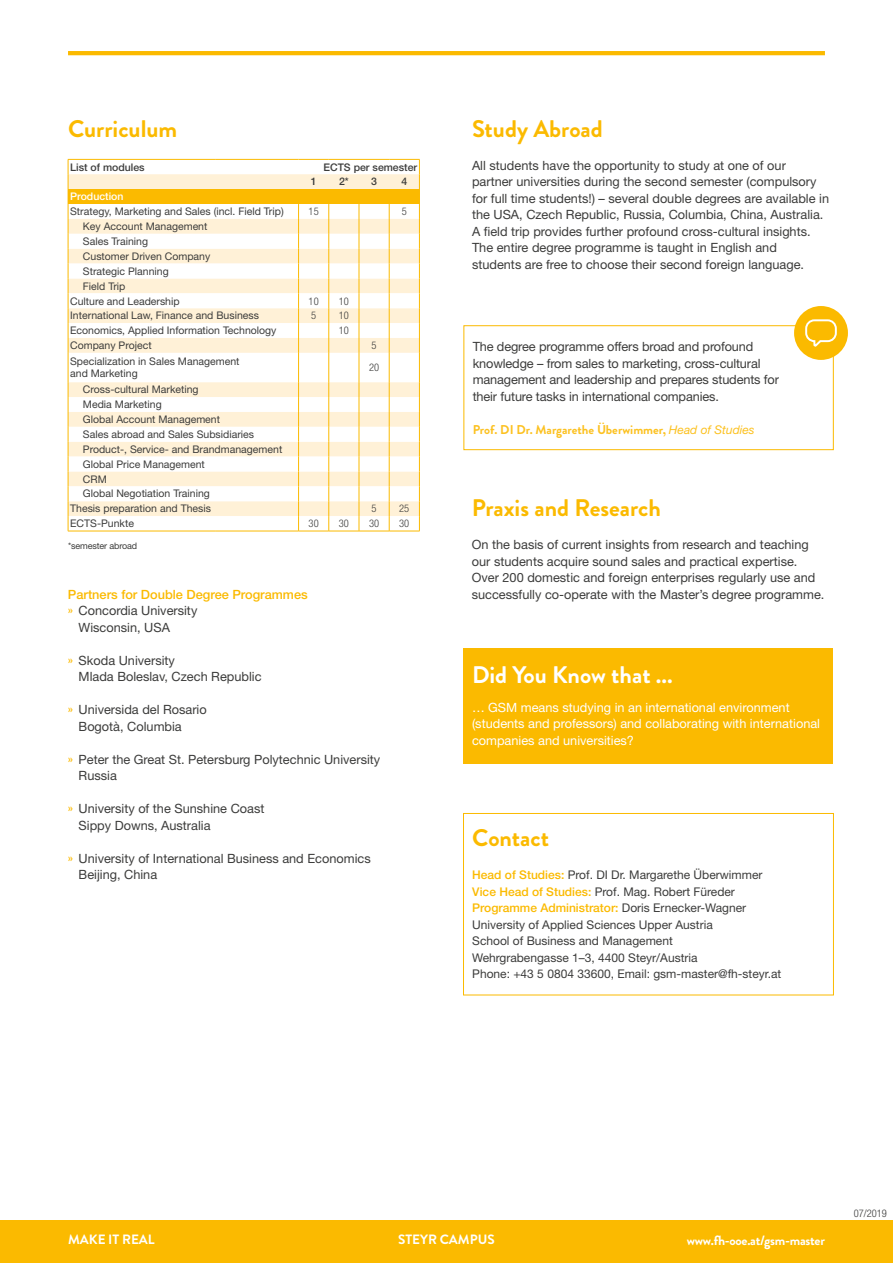
<style>
.page{position:relative;width:893px;height:1263px;background:#fff}
.page>*{position:absolute;margin:0;border:0;box-sizing:border-box;transform-origin:0 0}
.t1{font:700 24px "Brandon Grotesque";color:#fbba00}
.t2{font:700 24px "Brandon Grotesque";color:#fff}
.t3{font:700 13.5px "Brandon Grotesque";letter-spacing:-.02em;color:#fff}
.t4{font:700 13.5px "Brandon Grotesque";color:#fff}
.t5{font:12.75px/16.5px "Helvetica Neue LT Std";color:#3c3c3b}
.t6{font:12.75px/16.5px "Helvetica Neue LT Std";color:#fff}
.t7{font:700 12.75px "Brandon Grotesque";color:#fcc120}
.t8{font:500 12.75px "Helvetica Neue LT Std";color:#fbba00}
.t9{font:12px/16.5px "Helvetica Neue LT Std";color:#3c3c3b}
.t10{font:10.5px/12px "Helvetica Neue LT Std";color:#3c3c3b}
.t11{font:500 10.5px "Helvetica Neue LT Std";color:#3c3c3b}
.t12{font:300 condensed 10.5px "Helvetica Neue LT Std";color:#3c3c3b}
.t13{font:500 10.5px "Helvetica Neue LT Std";color:#fff}
.t14{font:9px "Helvetica Neue LT Std";letter-spacing:-.015em;color:#3c3c3b}
.s1{font-family:"Brandon Grotesque";color:#fbba00}
.s2{font-family:"Helvetica Neue";font-weight:400;font-style:italic;font-size:12px}
.s3{font-weight:500;color:#fbba00}
</style>
<div class="page">
<div style="left:463px;top:813px;width:371px;height:182px;border:1px solid #fbba00"></div>
<div style="left:463px;top:648px;width:370px;height:116px;background:#fbba00"></div>
<hr style="left:68px;top:159px;width:147px;height:1px;background:#fbba00">
<hr style="left:215px;top:159px;width:84px;height:1px;background:#fbba00">
<hr style="left:299px;top:159px;width:30px;height:1px;background:#fbba00">
<hr style="left:329px;top:159px;width:30px;height:1px;background:#fbba00">
<hr style="left:359px;top:159px;width:30px;height:1px;background:#fbba00">
<hr style="left:389px;top:159px;width:31px;height:1px;background:#fbba00">
<hr style="left:68px;top:531px;width:147px;height:1px;background:#fbba00">
<hr style="left:215px;top:531px;width:84px;height:1px;background:#fbba00">
<svg style="left:68px;top:160px;width:352px;height:371px"></svg>
<hr style="left:299px;top:531px;width:30px;height:1px;background:#fbba00">
<hr style="left:329px;top:531px;width:30px;height:1px;background:#fbba00">
<hr style="left:359px;top:531px;width:30px;height:1px;background:#fbba00">
<hr style="left:389px;top:531px;width:31px;height:1px;background:#fbba00">
<div style="left:463px;top:325px;width:371px;height:125px;border:1px solid #fbba00"></div>
<div style="left:795px;top:307px;width:51px;height:51px;background:#fbba00;border-radius:50%"></div>
<div style="left:794px;top:306px;width:54px;height:54px;border:3px solid #fbba00;border-radius:50%"></div>
<svg style="left:805px;top:319px;width:32px;height:28px"></svg>
<div style="left:0;top:1220px;width:893px;height:43px;background:#fbba00"></div>
<hr style="left:68px;top:51px;width:757px;height:4px;background:#fbba00">
<h1 class="t1" style="left:68px;top:111px;width:111px">Curriculum</h1>
<p class="t11" style="left:70px;top:161px;width:76px">List of modules</p>
<p class="t11" style="left:324px;top:161px;width:95px">ECTS per semester</p>
<p class="t11" style="left:311px;top:175px;width:7px">1</p>
<p class="t11" style="left:339px;top:175px;width:11px">2*</p>
<p class="t11" style="left:371px;top:175px;width:7px">3</p>
<p class="t11" style="left:401px;top:175px;width:7px">4</p>
<p class="t13" style="left:70px;top:190px;width:55px">Production</p>
<p class="t10" style="left:70px;top:205px;width:215px">Strategy, Marketing and Sales (incl. Field Trip)</p>
<p class="t12" style="left:309px;top:205px;width:12px">15</p>
<p class="t12" style="left:402px;top:205px;width:7px">5</p>
<p class="t10" style="left:83px;top:220px;width:126px">Key Account Management</p>
<p class="t10" style="left:83px;top:235px;width:67px">Sales Training</p>
<p class="t10" style="left:83px;top:250px;width:129px">Customer Driven Company</p>
<p class="t10" style="left:83px;top:265px;width:87px">Strategic Planning</p>
<p class="t10" style="left:83px;top:280px;width:44px">Field Trip</p>
<p class="t10" style="left:70px;top:295px;width:111px">Culture and Leadership</p>
<p class="t12" style="left:309px;top:295px;width:12px">10</p>
<p class="t12" style="left:339px;top:295px;width:12px">10</p>
<p class="t10" style="left:70px;top:309px;width:190px">International Law, Finance and Business</p>
<p class="t12" style="left:311px;top:310px;width:7px">5</p>
<p class="t12" style="left:339px;top:310px;width:12px">10</p>
<p class="t10" style="left:70px;top:324px;width:208px">Economics, Applied Information Technology</p>
<p class="t12" style="left:339px;top:324px;width:12px">10</p>
<p class="t10" style="left:70px;top:339px;width:83px">Company Project</p>
<p class="t12" style="left:372px;top:339px;width:7px">5</p>
<p class="t10" style="left:70px;top:355px;width:171px">Specialization in Sales Management and Marketing</p>
<p class="t12" style="left:369px;top:361px;width:12px">20</p>
<p class="t10" style="left:83px;top:383px;width:117px">Cross-cultural Marketing</p>
<p class="t10" style="left:83px;top:398px;width:80px">Media Marketing</p>
<p class="t10" style="left:83px;top:413px;width:139px">Global Account Management</p>
<p class="t10" style="left:83px;top:428px;width:173px">Sales abroad and Sales Subsidiaries</p>
<p class="t10" style="left:83px;top:443px;width:201px">Product-, Service- and Brandmanagement</p>
<p class="t10" style="left:83px;top:458px;width:123px">Global Price Management</p>
<p class="t10" style="left:83px;top:473px;width:25px">CRM</p>
<p class="t10" style="left:83px;top:488px;width:128px">Global Negotiation Training</p>
<p class="t10" style="left:70px;top:502px;width:142px">Thesis preparation and Thesis</p>
<p class="t12" style="left:372px;top:503px;width:7px">5</p>
<p class="t12" style="left:399px;top:503px;width:12px">25</p>
<p class="t10" style="left:70px;top:517px;width:65px">ECTS-Punkte</p>
<p class="t12" style="left:309px;top:517px;width:12px">30</p>
<p class="t12" style="left:339px;top:517px;width:12px">30</p>
<p class="t12" style="left:369px;top:517px;width:12px">30</p>
<p class="t12" style="left:399px;top:517px;width:12px">30</p>
<p class="t14" style="left:68px;top:540px;width:70px">*semester abroad</p>
<p class="t8" style="left:68px;top:586px;width:241px">Partners for Double Degree Programmes</p>
<p class="t5" style="left:68px;top:602px;width:131px"><span class="s1">»</span> Concordia University</p>
<p class="t5" style="left:79px;top:619px;width:93px">Wisconsin, USA</p>
<p class="t5" style="left:79px;top:652px;width:184px;text-indent:-11px"><span class="s1">»</span> Skoda University<br>Mlada Boleslav, Czech Republic</p>
<p class="t5" style="left:79px;top:701px;width:130px;text-indent:-11px"><span class="s1">»</span> Universida del Rosario<br>Bogotà, Columbia</p>
<p class="t5" style="left:79px;top:751px;width:303px;text-indent:-11px"><span class="s1">»</span> Peter the Great St. Petersburg Polytechnic University<br>Russia</p>
<p class="t5" style="left:79px;top:800px;width:187px;text-indent:-11px"><span class="s1">»</span> University of the Sunshine Coast<br>Sippy Downs, Australia</p>
<p class="t5" style="left:79px;top:850px;width:294px;text-indent:-11px"><span class="s1">»</span> University of International Business and Economics<br>Beijing, China</p>
<h1 class="t1" style="left:472px;top:111px;width:132px">Study Abroad</h1>
<p class="t5" style="left:472px;top:157px;width:359px">All students have the opportunity to study at one of our partner universities during the second semester (compulsory for full time students!) – several double degrees are available in the USA, Czech Republic, Russia, Columbia, China, Australia.<br>A field trip provides further profound cross-cultural insights.<br>The entire degree programme is taught in English and students are free to choose their second foreign language.</p>
<p class="t5" style="left:473px;top:338px;width:308px">The degree programme offers broad and profound knowledge – from sales to marketing, cross-cultural management and leadership and prepares students for their future tasks in international companies.</p>
<p class="t7" style="left:473px;top:420px;width:283px">Prof. DI Dr. Margarethe Überwimmer, <span class="s2">Head of Studies</span></p>
<h1 class="t1" style="left:472px;top:491px;width:191px">Praxis and Research</h1>
<p class="t5" style="left:472px;top:536px;width:354px">On the basis of current insights from research and teaching our students acquire sound sales and practical expertise.<br>Over 200 domestic and foreign enterprises regularly use and successfully co-operate with the Master’s degree programme.</p>
<h1 class="t2" style="left:472px;top:657px;width:202px">Did You Know that ...</h1>
<p class="t6" style="left:472px;top:699px;width:350px">… GSM means studying in an international environment (students and professors) and collaborating with international companies and universities?</p>
<h1 class="t1" style="left:472px;top:821px;width:78px">Contact</h1>
<p class="t9" style="left:472px;top:866px;width:310px"><span class="s3">Head of Studies:</span> Prof. DI Dr. Margarethe Überwimmer <span class="s3">Vice Head of Studies:</span> Prof. Mag. Robert Füreder <span class="s3">Programme Administrator:</span> Doris Ernecker-Wagner University of Applied Sciences Upper Austria<br>School of Business and Management<br>Wehrgrabengasse 1–3, 4400 Steyr/Austria<br>Phone: +43 5 0804 33600, Email: gsm-master@fh-steyr.at</p>
<p class="t4" style="left:68px;top:1230px;width:88px">MAKE IT REAL</p>
<p class="t4" style="left:398px;top:1230px;width:98px">STEYR CAMPUS</p>
<p class="t3" style="left:687px;top:1230px;width:140px">www.fh-ooe.at/gsm-master</p>
<p class="t12" style="left:854px;top:1207px;width:35px">07/2019</p>
</div>
